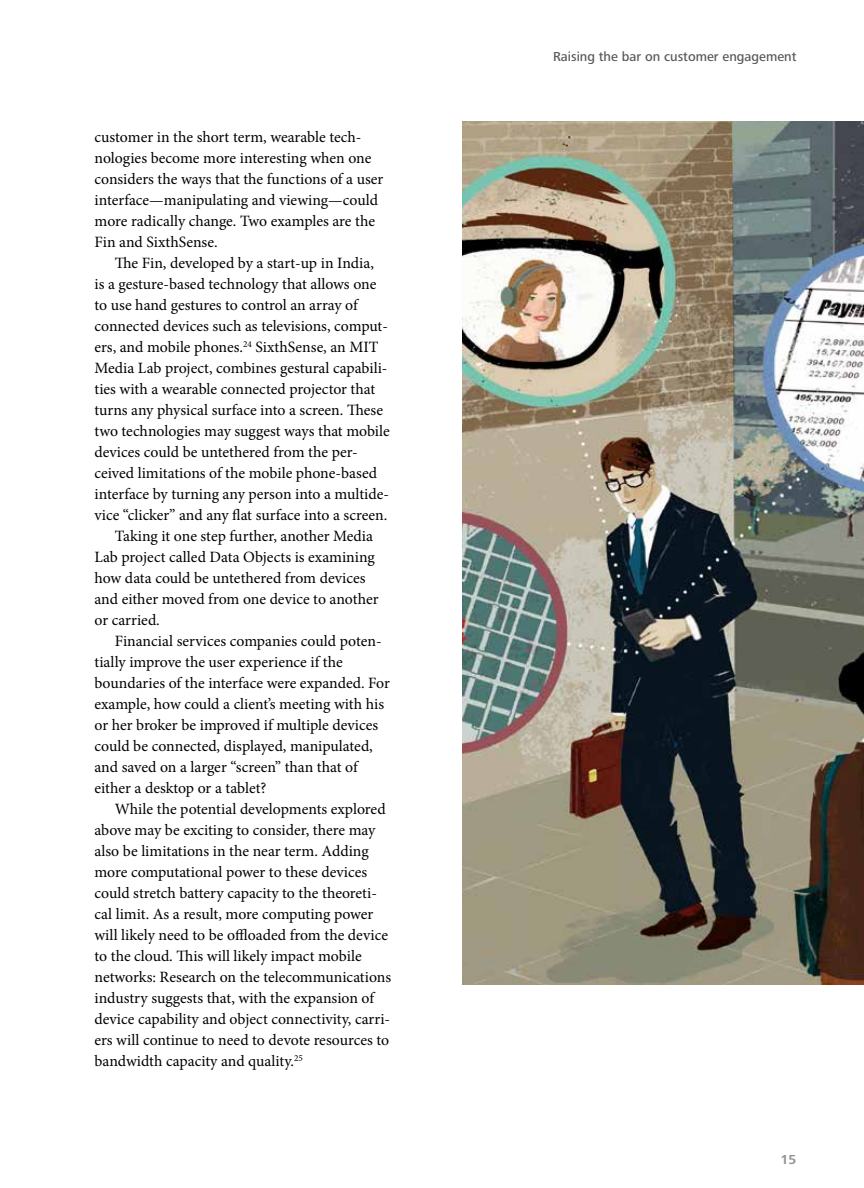
<style>
.page{position:relative;width:864px;height:1188px;background:#fff}
.page>*{position:absolute;margin:0;border:0;box-sizing:border-box;transform-origin:0 0}
.t1{font:15.75px/21px "Minion Pro";color:#000}
.t2{font:500 13.5px "Frutiger Next Pro";color:#58595b}
.t3{font:700 13.5px "Frutiger Next Pro";color:#939598}
</style>
<div class="page">
<img style="left:462px;top:121px;width:402px;height:864px">
<p class="t1" style="left:94px;top:127px;width:290px">customer in the short term, wearable tech&shy;nologies become more interesting when one considers the ways that the functions of a user interface—manipulating and viewing—could more radically change. Two examples are the Fin and SixthSense.</p>
<p class="t1" style="left:115px;top:253px;width:261px">The Fin, developed by a start-up in India,</p>
<p class="t1" style="left:94px;top:274px;width:283px">is a gesture-based technology that allows one</p>
<p class="t1" style="left:94px;top:295px;width:265px">to use hand gestures to control an array of</p>
<p class="t1" style="left:94px;top:316px;width:295px">connected devices such as televisions, comput-</p>
<p class="t1" style="left:94px;top:337px;width:286px">ers, and mobile phones.<sup>24</sup> SixthSense, an MIT</p>
<p class="t1" style="left:94px;top:358px;width:295px">Media Lab project, combines gestural capabili-</p>
<p class="t1" style="left:94px;top:379px;width:282px">ties with a wearable connected projector that</p>
<p class="t1" style="left:94px;top:400px;width:290px">turns any physical surface into a screen. These</p>
<p class="t1" style="left:94px;top:421px;width:297px">two technologies may suggest ways that mobile</p>
<p class="t1" style="left:94px;top:442px;width:265px">devices could be untethered from the per-</p>
<p class="t1" style="left:94px;top:463px;width:284px">ceived limitations of the mobile phone-based</p>
<p class="t1" style="left:94px;top:484px;width:296px">interface by turning any person into a multide-</p>
<p class="t1" style="left:94px;top:505px;width:294px">vice “clicker” and any flat surface into a screen.</p>
<p class="t1" style="left:115px;top:526px;width:260px">Taking it one step further, another Media</p>
<p class="t1" style="left:94px;top:547px;width:282px">Lab project called Data Objects is examining</p>
<p class="t1" style="left:94px;top:568px;width:273px">how data could be untethered from devices</p>
<p class="t1" style="left:94px;top:589px;width:286px">and either moved from one device to another</p>
<p class="t1" style="left:94px;top:610px;width:67px">or carried.</p>
<p class="t1" style="left:115px;top:631px;width:268px">Financial services companies could poten-</p>
<p class="t1" style="left:94px;top:652px;width:250px">tially improve the user experience if the</p>
<p class="t1" style="left:94px;top:673px;width:297px">boundaries of the interface were expanded. For</p>
<p class="t1" style="left:94px;top:694px;width:291px">example, how could a client’s meeting with his</p>
<p class="t1" style="left:94px;top:714px;width:285px">or her broker be improved if multiple devices</p>
<p class="t1" style="left:94px;top:735px;width:280px">could be connected, displayed, manipulated,</p>
<p class="t1" style="left:94px;top:756px;width:265px">and saved on a larger “screen” than that of</p>
<p class="t1" style="left:94px;top:777px;width:174px">either a desktop or a tablet?</p>
<p class="t1" style="left:115px;top:798px;width:272px">While the potential developments explored</p>
<p class="t1" style="left:94px;top:819px;width:282px">above may be exciting to consider, there may</p>
<p class="t1" style="left:94px;top:840px;width:276px">also be limitations in the near term. Adding</p>
<p class="t1" style="left:94px;top:861px;width:274px">more computational power to these devices</p>
<p class="t1" style="left:94px;top:882px;width:284px">could stretch battery capacity to the theoreti-</p>
<p class="t1" style="left:94px;top:903px;width:280px">cal limit. As a result, more computing power</p>
<p class="t1" style="left:94px;top:924px;width:295px">will likely need to be offloaded from the device</p>
<p class="t1" style="left:94px;top:945px;width:269px">to the cloud. This will likely impact mobile</p>
<p class="t1" style="left:94px;top:966px;width:298px">networks: Research on the telecommunications</p>
<p class="t1" style="left:94px;top:987px;width:281px">industry suggests that, with the expansion of</p>
<p class="t1" style="left:94px;top:1008px;width:297px">device capability and object connectivity, carri-</p>
<p class="t1" style="left:94px;top:1029px;width:296px">ers will continue to need to devote resources to</p>
<p class="t1" style="left:94px;top:1050px;width:210px">bandwidth capacity and quality.<sup>25</sup></p>
<p class="t2" style="left:553px;top:49px;width:245px">Raising the bar on customer engagement</p>
<p class="t3" style="left:781px;top:1152px;width:17px">15</p>
</div>
